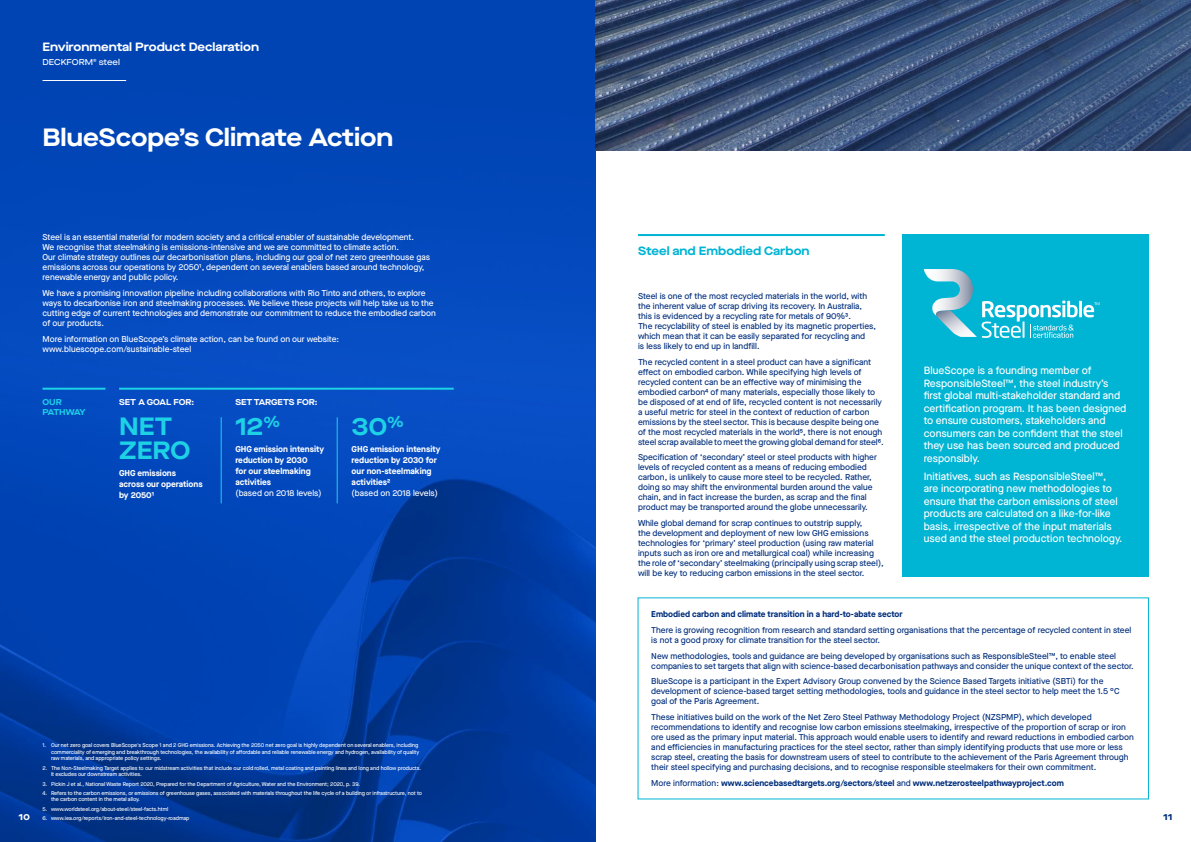
<style>
.page{position:relative;width:1191px;height:842px;background:#fff}
.page>*{position:absolute;margin:0;border:0;box-sizing:border-box;transform-origin:0 0}
.t1{font:700 expanded 25px "Maison Neue";color:#fff}
.t2{font:700 expanded 25px/24px "Maison Neue";color:#1ed2e6}
.t3{font:700 expanded 12px "Maison Neue";color:#fff}
.t4{font:700 expanded 12px "Maison Neue";color:#00b4d4}
.t5{font:500 10.5px/12.5px "Maison Neue";color:#fff}
.t6{font:800 expanded 8.7px "Maison Neue";color:#fff}
.t7{font:800 expanded 8.7px "Maison Neue";color:#002e7c}
.t8{font:500 8.5px/10px "Maison Neue";color:#002e7c}
.t9{font:500 8.5px/10px "Maison Neue";color:#fff}
.t10{font:700 8.5px/11px "Maison Neue";color:#fff}
.t11{font:700 8.5px "Maison Neue";color:#002e7c}
.t12{font:700 expanded 8.5px "Maison Neue";color:#fff}
.t13{font:500 expanded 8.5px "Maison Neue";color:#fff}
.t14{font:700 expanded 8.5px/10px "Maison Neue";letter-spacing:-.035em;color:#1ed2e6}
.t15{font:500 5.5px/6.5px "Maison Neue";letter-spacing:-.01em;color:#fff}
.s1{font-weight:500}
</style>
<div class="page">
<div style="left:0;top:0;width:595px;height:842px;background:#0044b4"></div>
<img style="left:0;top:80px;width:595px;height:762px">
<hr style="left:43px;top:80px;width:83px;height:1px;background:#fff">
<hr style="left:638px;top:234px;width:246px;height:2px;background:#00b4d4">
<img style="left:595px;top:0;width:596px;height:150px">
<hr style="left:221px;top:417px;width:1px;height:86px;background:#1ed2e6">
<hr style="left:337px;top:417px;width:1px;height:86px;background:#1ed2e6">
<hr style="left:119px;top:388px;width:335px;height:2px;background:#1ed2e6">
<hr style="left:43px;top:388px;width:62px;height:2px;background:#1ed2e6">
<div style="left:901px;top:234px;width:247px;height:343px;background:#00b4d4"></div>
<hr style="left:1079px;top:301px;width:3px;height:16px;background:#fff">
<svg style="left:1083px;top:302px;width:16px;height:15px"></svg>
<svg style="left:981px;top:301px;width:96px;height:37px"></svg>
<svg style="left:923px;top:269px;width:50px;height:68px"></svg>
<h2 class="t3" style="left:43px;top:39px;width:218px">Environmental Product Declaration</h2>
<p class="t13" style="left:43px;top:56px;width:79px">DECKFORM<sup>®</sup> steel</p>
<h1 class="t1" style="left:43px;top:119px;width:352px">BlueScope’s Climate Action</h1>
<p class="t9" style="left:43px;top:232px;width:389px">Steel is an essential material for modern society and a critical enabler of sustainable development.<br>We recognise that steelmaking is emissions-intensive and we are committed to climate action.<br>Our climate strategy outlines our decarbonisation plans, including our goal of net zero greenhouse gas emissions across our operations by 20501, dependent on several enablers based around technology, renewable energy and public policy.</p>
<p class="t9" style="left:43px;top:288px;width:395px">We have a promising innovation pipeline including collaborations with Rio Tinto and others, to explore ways to decarbonise iron and steelmaking processes. We believe these projects will help take us to the cutting edge of current technologies and demonstrate our commitment to reduce the embodied carbon of our products.</p>
<p class="t9" style="left:43px;top:333px;width:298px">More information on BlueScope’s climate action, can be found on our website: www.bluescope.com/sustainable-steel</p>
<p class="t12" style="left:119px;top:396px;width:77px">SET A GOAL FOR:</p>
<h1 class="t2" style="left:119px;top:413px;width:73px">NET<br>ZERO</h1>
<p class="t10" style="left:119px;top:467px;width:85px">GHG emissions across our operations by 20501</p>
<p class="t14" style="left:43px;top:397px;width:45px">OUR<br>PATHWAY</p>
<p class="t12" style="left:235px;top:396px;width:84px">SET TARGETS FOR:</p>
<h1 class="t2" style="left:235px;top:413px;width:46px">12<sup>%</sup></h1>
<p class="t10" style="left:235px;top:443px;width:90px">GHG emission intensity reduction by 2030<br>for our steelmaking activities</p>
<p class="t9" style="left:235px;top:487px;width:88px">(based on 2018 levels)</p>
<h1 class="t2" style="left:351px;top:413px;width:54px">30<sup>%</sup></h1>
<p class="t10" style="left:351px;top:443px;width:90px">GHG emission intensity reduction by 2030 for our non-steelmaking activities2</p>
<p class="t9" style="left:351px;top:487px;width:88px">(based on 2018 levels)</p>
<h2 class="t4" style="left:638px;top:242px;width:173px">Steel and Embodied Carbon</h2>
<p class="t8" style="left:638px;top:291px;width:239px">Steel is one of the most recycled materials in the world, with the inherent value of scrap driving its recovery. In Australia, this is evidenced by a recycling rate for metals of 90%3.<br>The recyclability of steel is enabled by its magnetic properties, which mean that it can be easily separated for recycling and<br>is less likely to end up in landfill.</p>
<p class="t8" style="left:638px;top:357px;width:247px">The recycled content in a steel product can have a significant effect on embodied carbon. While specifying high levels of recycled content can be an effective way of minimising the embodied carbon4 of many materials, especially those likely to be disposed of at end of life, recycled content is not necessarily a useful metric for steel in the context of reduction of carbon emissions by the steel sector. This is because despite being one of the most recycled materials in the world5, there is not enough steel scrap available to meet the growing global demand for steel6.</p>
<p class="t8" style="left:638px;top:452px;width:240px">Specification of ‘secondary’ steel or steel products with higher levels of recycled content as a means of reducing embodied carbon, is unlikely to cause more steel to be recycled. Rather, doing so may shift the environmental burden around the value chain, and in fact increase the burden, as scrap and the final product may be transported around the globe unnecessarily.</p>
<p class="t8" style="left:638px;top:518px;width:247px">While global demand for scrap continues to outstrip supply,<br>the development and deployment of new low GHG emissions technologies for ‘primary’ steel production (using raw material inputs such as iron ore and metallurgical coal) while increasing the role of ‘secondary’ steelmaking (principally using scrap steel), will be key to reducing carbon emissions in the steel sector.</p>
<p class="t5" style="left:923px;top:364px;width:204px">BlueScope is a founding member of ResponsibleSteel™, the steel industry’s first global multi-stakeholder standard and certification program. It has been designed to ensure customers, stakeholders and consumers can be confident that the steel they use has been sourced and produced responsibly.</p>
<p class="t5" style="left:923px;top:470px;width:200px">Initiatives, such as ResponsibleSteel™, are incorporating new methodologies to ensure that the carbon emissions of steel products are calculated on a like-for-like basis, irrespective of the input materials used and the steel production technology.</p>
<p class="t11" style="left:651px;top:608px;width:253px">Embodied carbon and climate transition in a hard-to-abate sector</p>
<p class="t8" style="left:651px;top:625px;width:482px">There is growing recognition from research and standard setting organisations that the percentage of recycled content in steel is not a good proxy for climate transition for the steel sector.</p>
<p class="t8" style="left:651px;top:650px;width:484px">New methodologies, tools and guidance are being developed by organisations such as ResponsibleSteel™, to enable steel companies to set targets that align with science-based decarbonisation pathways and consider the unique context of the sector.</p>
<p class="t8" style="left:651px;top:676px;width:470px">BlueScope is a participant in the Expert Advisory Group convened by the Science Based Targets initiative (SBTi) for the development of science-based target setting methodologies, tools and guidance in the steel sector to help meet the 1.5 °C goal of the Paris Agreement.</p>
<p class="t8" style="left:651px;top:712px;width:484px">These initiatives build on the work of the Net Zero Steel Pathway Methodology Project (NZSPMP), which developed recommendations to identify and recognise low carbon emissions steelmaking, irrespective of the proportion of scrap or iron ore used as the primary input material. This approach would enable users to identify and reward reductions in embodied carbon and efficiencies in manufacturing practices for the steel sector, rather than simply identifying products that use more or less scrap steel, creating the basis for downstream users of steel to contribute to the achievement of the Paris Agreement through their steel specifying and purchasing decisions, and to recognise responsible steelmakers for their own commitment.</p>
<p class="t11" style="left:651px;top:777px;width:414px"><span class="s1">More information:</span> www.sciencebasedtargets.org/sectors/steel <span class="s1">and</span> www.netzerosteelpathwayproject.com</p>
<p class="t15" style="left:51px;top:742px;width:370px;text-indent:-9px">1. Our net zero goal covers BlueScope's Scope 1 and 2 GHG emissions. Achieving the 2050 net zero goal is highly dependent on several enablers, including commerciality of emerging and breakthrough technologies, the availability of affordable and reliable renewable energy and hydrogen, availability of quality raw materials, and appropriate policy settings.</p>
<p class="t15" style="left:51px;top:764px;width:371px;text-indent:-9px">2. The Non-Steelmaking Target applies to our midstream activities that include our cold rolled, metal coating and painting lines and long and hollow products.<br>It excludes our downstream activities.</p>
<p class="t15" style="left:43px;top:780px;width:319px">3. Pickin J et al., National Waste Report 2020, Prepared for the Department of Agriculture, Water and the Environment; 2020, p. 39.</p>
<p class="t15" style="left:51px;top:790px;width:372px;text-indent:-9px">4. Refers to the carbon emissions, or emissions of greenhouse gases, associated with materials throughout the life cycle of a building or infrastructure, not to the carbon content in the metal alloy.</p>
<p class="t15" style="left:43px;top:805px;width:127px">5. www.worldsteel.org/about-steel/steel-facts.html</p>
<p class="t15" style="left:43px;top:815px;width:148px">6. www.iea.org/reports/iron-and-steel-technology-roadmap</p>
<p class="t6" style="left:19px;top:811px;width:13px">10</p>
<p class="t7" style="left:1163px;top:811px;width:10px">11</p>
</div>
